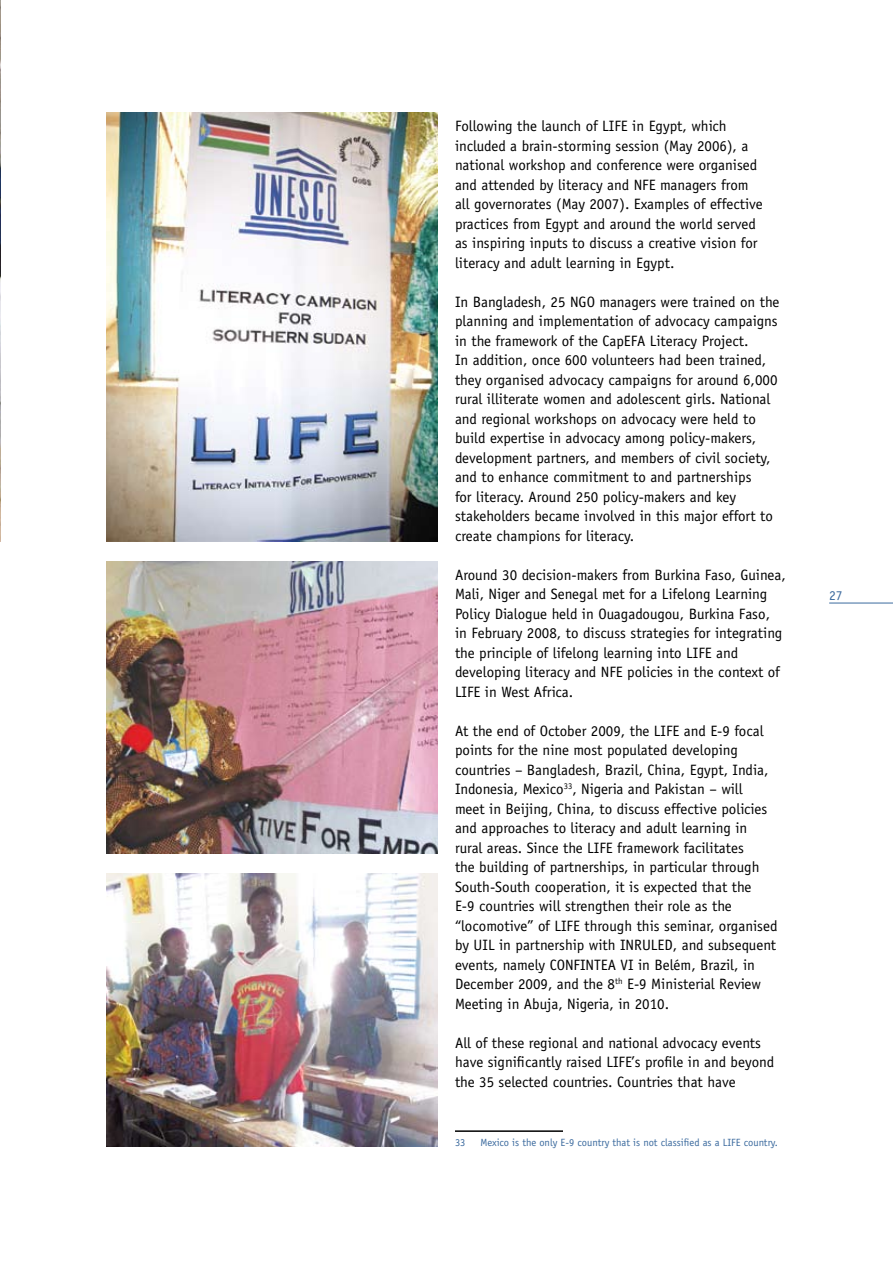
<style>
.page{position:relative;width:893px;height:1263px;background:#fff}
.page>*{position:absolute;margin:0;border:0;box-sizing:border-box;transform-origin:0 0}
.t1{font:15px/19.5px "Officina Sans";color:#000}
.t2{font:13.5px "Officina Sans";color:#3b6a9e}
.t3{font:10.5px "Officina Sans";color:#3b6a9e}
</style>
<div class="page">
<hr style="left:829px;top:603px;width:64px;height:1px;background:#3b6a9e">
<hr style="left:455px;top:1130px;width:108px;height:2px;background:#000">
<img style="left:106px;top:561px;width:332px;height:293px">
<img style="left:106px;top:873px;width:332px;height:273px">
<img style="left:106px;top:112px;width:332px;height:429px">
<img style="left:0;top:0;width:1px;height:542px">
<p class="t1" style="left:455px;top:118px;width:309px">Following the launch of LIFE in Egypt, which included a brain-storming session (May 2006), a national workshop and conference were organised and attended by literacy and NFE managers from all governorates (May 2007). Examples of effective practices from Egypt and around the world served as inspiring inputs to discuss a creative vision for literacy and adult learning in Egypt.</p>
<p class="t1" style="left:455px;top:293px;width:326px">In Bangladesh, 25 NGO managers were trained on the planning and implementation of advocacy campaigns in the framework of the CapEFA Literacy Project.<br>In addition, once 600 volunteers had been trained, they organised advocacy campaigns for around 6,000 rural illiterate women and adolescent girls. National and regional workshops on advocacy were held to build expertise in advocacy among policy-makers, development partners, and members of civil society, and to enhance commitment to and partnerships<br>for literacy. Around 250 policy-makers and key stakeholders became involved in this major effort to create champions for literacy.</p>
<p class="t1" style="left:455px;top:566px;width:332px">Around 30 decision-makers from Burkina Faso, Guinea, Mali, Niger and Senegal met for a Lifelong Learning Policy Dialogue held in Ouagadougou, Burkina Faso,<br>in February 2008, to discuss strategies for integrating the principle of lifelong learning into LIFE and developing literacy and NFE policies in the context of LIFE in West Africa.</p>
<p class="t1" style="left:455px;top:722px;width:324px">At the end of October 2009, the LIFE and E-9 focal points for the nine most populated developing countries – Bangladesh, Brazil, China, Egypt, India, Indonesia, Mexico<sup>33</sup>, Nigeria and Pakistan – will<br>meet in Beijing, China, to discuss effective policies and approaches to literacy and adult learning in rural areas. Since the LIFE framework facilitates<br>the building of partnerships, in particular through South-South cooperation, it is expected that the<br>E-9 countries will strengthen their role as the “locomotive” of LIFE through this seminar, organised by UIL in partnership with INRULED, and subsequent events, namely CONFINTEA VI in Belém, Brazil, in December 2009, and the 8<sup>th</sup> E-9 Ministerial Review Meeting in Abuja, Nigeria, in 2010.</p>
<p class="t1" style="left:455px;top:1034px;width:321px">All of these regional and national advocacy events have significantly raised LIFE’s profile in and beyond the 35 selected countries. Countries that have</p>
<p class="t3" style="left:455px;top:1138px;width:12px">33</p>
<p class="t3" style="left:481px;top:1138px;width:299px">Mexico is the only E-9 country that is not classified as a LIFE country.</p>
<p class="t2" style="left:829px;top:590px;width:15px">27</p>
</div>
